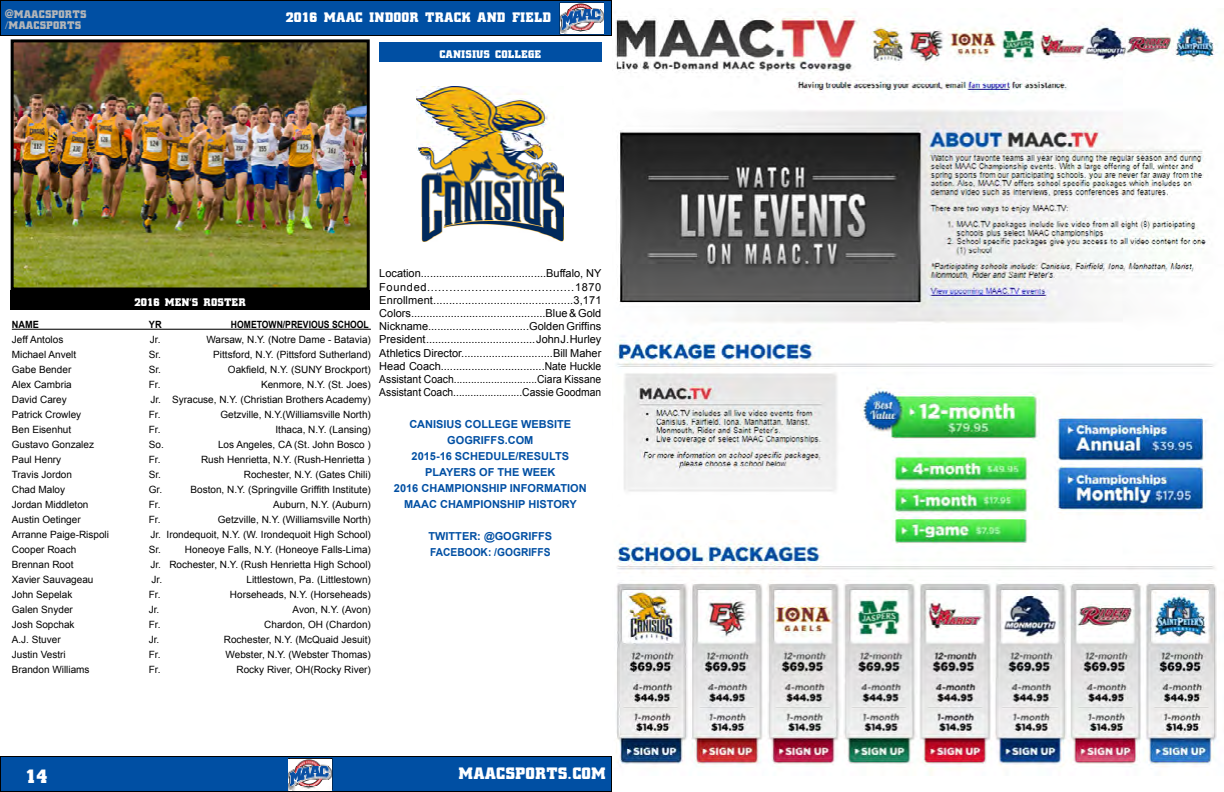
<style>
.page{position:relative;width:1224px;height:792px;background:#fff}
.page>*{position:absolute;margin:0;border:0;box-sizing:border-box;transform-origin:0 0}
.t1{font:900 21px "Civic";color:#fff}
.t2{font:900 18px "Civic";color:#fff}
.t3{font:900 15px "Civic";color:#fff}
.t4{font:900 12px "Civic";color:#fff}
.t5{font:900 12px/11px "Civic";color:#b3b5b8}
.t6{font:11px/13.2px "Arial";color:#000;text-align:justify}
.t7{font:700 11px/16px "Arial";color:#004fa3;text-align:center}
.t8{font:10px "Arial";color:#000}
.t9{font:700 10px "Arial";color:#000;scale:.86 1}
.t10{font:700 10px "Arial";color:#000;scale:.92 1}
</style>
<div class="page">
<div style="left:0;top:0;width:612px;height:36px;background:#004fa3"></div>
<div style="left:0;top:0;width:612px;height:36px;border:1px solid #000"></div>
<div style="left:0;top:756px;width:612px;height:36px;background:#004fa3"></div>
<div style="left:0;top:756px;width:612px;height:36px;border:1px solid #000"></div>
<svg style="left:603px;top:3px;width:1px;height:31px"></svg>
<svg style="left:288px;top:758px;width:44px;height:32px"></svg>
<img style="left:560px;top:3px;width:43px;height:31px">
<img style="left:289px;top:760px;width:43px;height:30px">
<div style="left:379px;top:42px;width:222px;height:20px;background:#004fa3"></div>
<div style="left:11px;top:290px;width:359px;height:20px;background:#000"></div>
<hr style="left:12px;top:329px;width:359px;height:1px;background:#000">
<img style="left:417px;top:86px;width:147px;height:156px">
<img style="left:15px;top:43px;width:351px;height:243px">
<div style="left:11px;top:39px;width:359px;height:251px;border:3px solid #000"></div>
<img style="left:614px;top:8px;width:604px;height:768px">
<p class="t5" style="left:5px;top:9px;width:83px">@MAACSPORTS /MAACSPORTS</p>
<h3 class="t3" style="left:286px;top:8px;width:267px">2016 MAAC INDOOR TRACK AND FIELD</h3>
<p class="t4" style="left:439px;top:47px;width:103px">CANISIUS COLLEGE</p>
<p class="t4" style="left:134px;top:295px;width:113px">2016 MEN’S ROSTER</p>
<p class="t10" style="left:12px;top:318px;width:31px">NAME</p>
<p class="t10" style="left:149px;top:318px;width:15px">YR</p>
<p class="t9" style="left:231px;top:318px;width:162px">HOMETOWN/PREVIOUS SCHOOL</p>
<p class="t8" style="left:12px;top:333px;width:53px">Jeff Antolos</p>
<p class="t8" style="left:150px;top:333px;width:12px">Jr.</p>
<p class="t8" style="left:206px;top:333px;width:166px">Warsaw, N.Y. (Notre Dame - Batavia)</p>
<p class="t8" style="left:12px;top:348px;width:66px">Michael Anvelt</p>
<p class="t8" style="left:149px;top:348px;width:14px">Sr.</p>
<p class="t8" style="left:213px;top:348px;width:159px">Pittsford, N.Y. (Pittsford Sutherland)</p>
<p class="t8" style="left:12px;top:363px;width:61px">Gabe Bender</p>
<p class="t8" style="left:149px;top:363px;width:14px">Sr.</p>
<p class="t8" style="left:228px;top:363px;width:145px">Oakfield, N.Y. (SUNY Brockport)</p>
<p class="t8" style="left:12px;top:378px;width:62px">Alex Cambria</p>
<p class="t8" style="left:149px;top:378px;width:13px">Fr.</p>
<p class="t8" style="left:261px;top:378px;width:111px">Kenmore, N.Y. (St. Joes)</p>
<p class="t8" style="left:12px;top:393px;width:57px">David Carey</p>
<p class="t8" style="left:150px;top:393px;width:222px">Jr. Syracuse, N.Y. (Christian Brothers Academy)</p>
<p class="t8" style="left:12px;top:408px;width:71px">Patrick Crowley</p>
<p class="t8" style="left:149px;top:408px;width:13px">Fr.</p>
<p class="t8" style="left:221px;top:408px;width:152px">Getzville, N.Y.(Williamsville North)</p>
<p class="t8" style="left:12px;top:423px;width:61px">Ben Eisenhut</p>
<p class="t8" style="left:149px;top:423px;width:13px">Fr.</p>
<p class="t8" style="left:276px;top:423px;width:97px">Ithaca, N.Y. (Lansing)</p>
<p class="t8" style="left:12px;top:438px;width:84px">Gustavo Gonzalez</p>
<p class="t8" style="left:149px;top:438px;width:17px">So.</p>
<p class="t8" style="left:218px;top:438px;width:154px">Los Angeles, CA (St. John Bosco )</p>
<p class="t8" style="left:12px;top:453px;width:51px">Paul Henry</p>
<p class="t8" style="left:149px;top:453px;width:13px">Fr.</p>
<p class="t8" style="left:201px;top:453px;width:171px">Rush Henrietta, N.Y. (Rush-Henrietta )</p>
<p class="t8" style="left:12px;top:468px;width:62px">Travis Jordon</p>
<p class="t8" style="left:149px;top:468px;width:14px">Sr.</p>
<p class="t8" style="left:244px;top:468px;width:129px">Rochester, N.Y. (Gates Chili)</p>
<p class="t8" style="left:12px;top:483px;width:55px">Chad Maloy</p>
<p class="t8" style="left:149px;top:483px;width:15px">Gr.</p>
<p class="t8" style="left:191px;top:483px;width:182px">Boston, N.Y. (Springville Griffith Institute)</p>
<p class="t8" style="left:12px;top:498px;width:78px">Jordan Middleton</p>
<p class="t8" style="left:149px;top:498px;width:13px">Fr.</p>
<p class="t8" style="left:273px;top:498px;width:99px">Auburn, N.Y. (Auburn)</p>
<p class="t8" style="left:12px;top:513px;width:70px">Austin Oetinger</p>
<p class="t8" style="left:149px;top:513px;width:13px">Fr.</p>
<p class="t8" style="left:218px;top:513px;width:155px">Getzville, N.Y. (Williamsville North)</p>
<p class="t8" style="left:12px;top:528px;width:99px">Arranne Paige-Rispoli</p>
<p class="t8" style="left:150px;top:528px;width:222px">Jr. Irondequoit, N.Y. (W. Irondequoit High School)</p>
<p class="t8" style="left:12px;top:543px;width:66px">Cooper Roach</p>
<p class="t8" style="left:149px;top:543px;width:224px">Sr. Honeoye Falls, N.Y. (Honeoye Falls-Lima)</p>
<p class="t8" style="left:12px;top:558px;width:63px">Brennan Root</p>
<p class="t8" style="left:150px;top:558px;width:222px">Jr. Rochester, N.Y. (Rush Henrietta High School)</p>
<p class="t8" style="left:12px;top:573px;width:83px">Xavier Sauvageau</p>
<p class="t8" style="left:152px;top:573px;width:12px">Jr.</p>
<p class="t8" style="left:246px;top:573px;width:126px">Littlestown, Pa. (Littlestown)</p>
<p class="t8" style="left:12px;top:588px;width:62px">John Sepelak</p>
<p class="t8" style="left:149px;top:588px;width:13px">Fr.</p>
<p class="t8" style="left:230px;top:588px;width:142px">Horseheads, N.Y. (Horseheads)</p>
<p class="t8" style="left:12px;top:603px;width:63px">Galen Snyder</p>
<p class="t8" style="left:149px;top:603px;width:12px">Jr.</p>
<p class="t8" style="left:293px;top:603px;width:80px">Avon, N.Y. (Avon)</p>
<p class="t8" style="left:12px;top:618px;width:64px">Josh Sopchak</p>
<p class="t8" style="left:149px;top:618px;width:13px">Fr.</p>
<p class="t8" style="left:264px;top:618px;width:108px">Chardon, OH (Chardon)</p>
<p class="t8" style="left:12px;top:633px;width:50px">A.J. Stuver</p>
<p class="t8" style="left:149px;top:633px;width:12px">Jr.</p>
<p class="t8" style="left:224px;top:633px;width:149px">Rochester, N.Y. (McQuaid Jesuit)</p>
<p class="t8" style="left:12px;top:648px;width:55px">Justin Vestri</p>
<p class="t8" style="left:149px;top:648px;width:13px">Fr.</p>
<p class="t8" style="left:226px;top:648px;width:147px">Webster, N.Y. (Webster Thomas)</p>
<p class="t8" style="left:12px;top:663px;width:79px">Brandon Williams</p>
<p class="t8" style="left:149px;top:663px;width:13px">Fr.</p>
<p class="t8" style="left:236px;top:663px;width:136px">Rocky River, OH(Rocky River)</p>
<p class="t6" style="left:379px;top:267px;width:224px">Location.........................................Buffalo, NY Founded........................................1870<br>Enrollment............................................3,171<br>Colors............................................Blue &amp; Gold Nickname.................................Golden Griffins President .................................... John J. Hurley Athletics Director..............................Bill Maher Head Coach..................................Nate Huckle Assistant Coach.............................Ciara Kissane Assistant Coach........................Cassie Goodman</p>
<p class="t7" style="left:394px;top:417px;width:194px">CANISIUS COLLEGE WEBSITE<br>GOGRIFFS.COM<br>2015-16 SCHEDULE/RESULTS<br>PLAYERS OF THE WEEK<br>2016 CHAMPIONSHIP INFORMATION<br>MAAC CHAMPIONSHIP HISTORY</p>
<p class="t7" style="left:428px;top:529px;width:125px;text-align:left">TWITTER: @GOGRIFFS<br>FACEBOOK: /GOGRIFFS</p>
<h1 class="t1" style="left:26px;top:764px;width:24px">14</h1>
<h2 class="t2" style="left:459px;top:763px;width:149px">MAACSPORTS.COM</h2>
</div>
